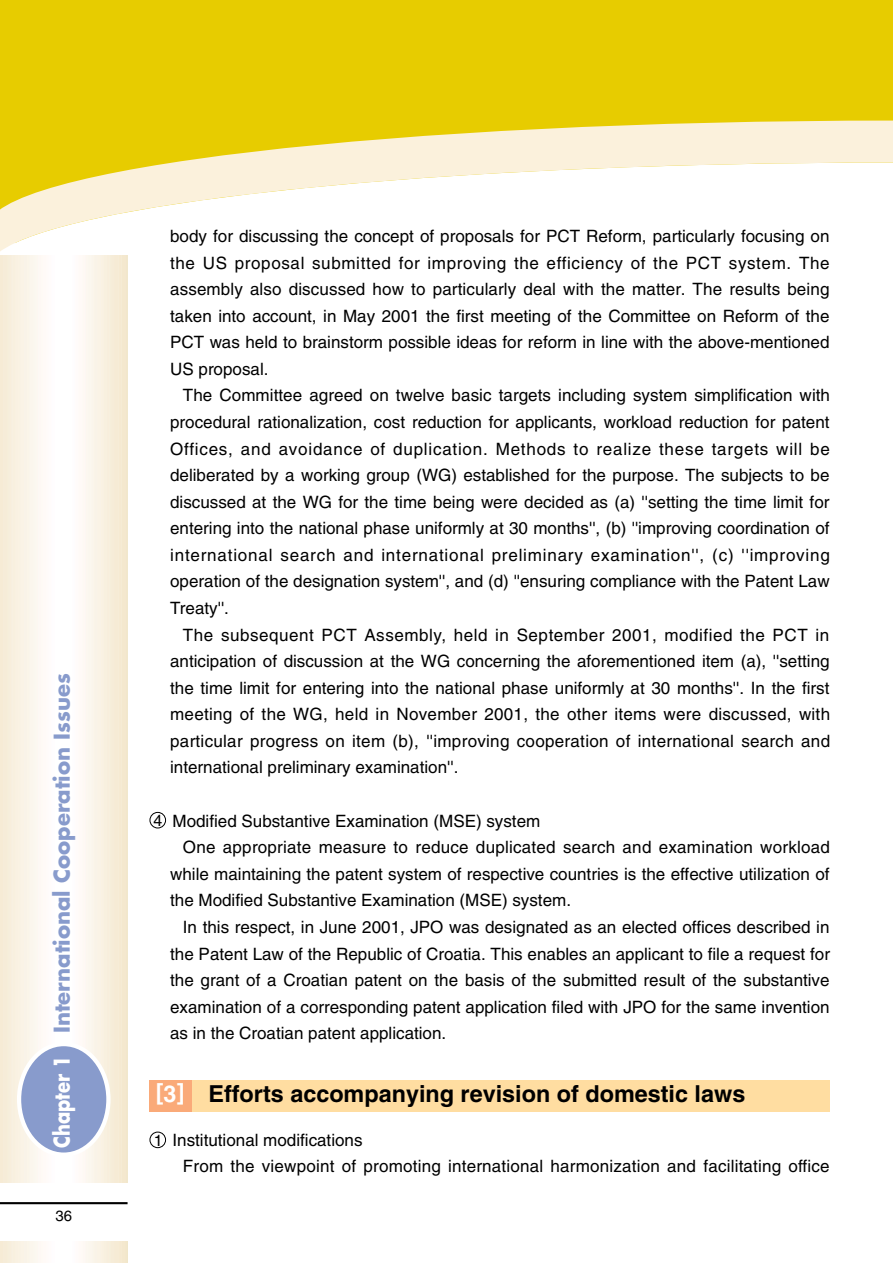
<style>
.page{position:relative;width:893px;height:1263px;background:#fff}
.page>*{position:absolute;margin:0;border:0;box-sizing:border-box;transform-origin:0 0}
.t1{font:700 23.4px "Helvetica";color:#000}
.t2{font:700 21.3px "Futura";color:#889bcc}
.t3{font:16.95px/26.5px "Helvetica";color:#000;text-align:justify}
.t4{font:15.9px "Helvetica";color:#000}
.t5{font:14.85px "Helvetica";color:#000}
.s1{color:#fff}
</style>
<div class="page">
<div style="left:0;top:0;width:892px;height:121px;background:#e7cc00"></div>
<svg style="left:0;top:121px;width:892px;height:130px"></svg>
<div style="left:0;top:255px;width:5px;height:927px;background:#f6ebd5"></div>
<div style="left:5px;top:255px;width:5px;height:927px;background:#f7eed9"></div>
<hr style="left:10px;top:255px;width:4px;height:927px;background:#f7eede">
<div style="left:14px;top:255px;width:5px;height:927px;background:#f9f1e2"></div>
<div style="left:19px;top:255px;width:5px;height:927px;background:#faf3e6"></div>
<div style="left:24px;top:255px;width:5px;height:927px;background:#f9f3e8"></div>
<div style="left:28px;top:255px;width:5px;height:927px;background:#fbf6ed"></div>
<div style="left:33px;top:255px;width:5px;height:927px;background:#fbf7ef"></div>
<div style="left:36px;top:255px;width:5px;height:927px;background:#fcf9f4"></div>
<div style="left:41px;top:255px;width:5px;height:927px;background:#fffaf7"></div>
<hr style="left:46px;top:255px;width:4px;height:927px;background:#fffbfa">
<div style="left:74px;top:255px;width:5px;height:927px;background:#fffcfb"></div>
<hr style="left:78px;top:255px;width:4px;height:927px;background:#fffaf7">
<hr style="left:82px;top:255px;width:4px;height:927px;background:#fff8f4">
<hr style="left:84px;top:255px;width:4px;height:927px;background:#fef7f0">
<hr style="left:88px;top:255px;width:4px;height:927px;background:#fcf7ee">
<div style="left:92px;top:255px;width:5px;height:927px;background:#fbf5e9"></div>
<hr style="left:97px;top:255px;width:4px;height:927px;background:#faf3e6">
<hr style="left:101px;top:255px;width:4px;height:927px;background:#f9f1e2">
<div style="left:105px;top:255px;width:5px;height:927px;background:#f7eede"></div>
<hr style="left:109px;top:255px;width:4px;height:927px;background:#f7eed9">
<hr style="left:113px;top:255px;width:4px;height:927px;background:#f6ebd5">
<div style="left:117px;top:255px;width:5px;height:927px;background:#f6ead2"></div>
<div style="left:121px;top:255px;width:5px;height:927px;background:#f4e8ce"></div>
<hr style="left:126px;top:255px;width:2px;height:927px;background:#f0e6ca">
<svg style="left:0;top:1242px;width:41px;height:21px"></svg>
<svg style="left:83px;top:1242px;width:45px;height:21px"></svg>
<hr style="left:0;top:1202px;width:128px;height:2px;background:#000">
<div style="left:17px;top:1042px;width:93px;height:115px;background:#fff;border-radius:50%"></div>
<div style="left:21px;top:1046px;width:85px;height:107px;background:#889bcc;border-radius:50%"></div>
<div style="left:191px;top:1080px;width:638px;height:32px;background:#ffdda1"></div>
<div style="left:149px;top:1080px;width:42px;height:32px;background:#faaa79"></div>
<div style="left:150px;top:812px;width:16px;height:16px;border:1px solid #000;border-radius:50%"></div>
<div style="left:150px;top:1132px;width:16px;height:16px;border:1px solid #000;border-radius:50%"></div>
<p class="t2" style="left:52px;top:1148px;width:476px;rotate:-90deg"><span class="s1">Chapter 1</span> International Cooperation Issues</p>
<p class="t5" style="left:56px;top:1210px;width:18px">36</p>
<p class="t4" style="left:154px;top:815px;width:10px">4</p>
<p class="t3" style="left:170px;top:224px;width:661px">body for discussing the concept of proposals for PCT Reform, particularly focusing on the US proposal submitted for improving the efficiency of the PCT system. The assembly also discussed how to particularly deal with the matter. The results being taken into account, in May 2001 the first meeting of the Committee on Reform of the PCT was held to brainstorm possible ideas for reform in line with the above-mentioned US proposal.</p>
<p class="t3" style="left:170px;top:384px;width:661px;text-indent:13px">The Committee agreed on twelve basic targets including system simplification with procedural rationalization, cost reduction for applicants, workload reduction for patent Offices, and avoidance of duplication. Methods to realize these targets will be deliberated by a working group (WG) established for the purpose. The subjects to be discussed at the WG for the time being were decided as (a) ''setting the time limit for entering into the national phase uniformly at 30 months'', (b) ''improving coordination of international search and international preliminary examination'', (c) ''improving operation of the designation system'', and (d) ''ensuring compliance with the Patent Law Treaty''.</p>
<p class="t3" style="left:170px;top:623px;width:661px;text-indent:13px">The subsequent PCT Assembly, held in September 2001, modified the PCT in anticipation of discussion at the WG concerning the aforementioned item (a), ''setting the time limit for entering into the national phase uniformly at 30 months''. In the first meeting of the WG, held in November 2001, the other items were discussed, with particular progress on item (b), ''improving cooperation of international search and international preliminary examination''.</p>
<p class="t3" style="left:172px;top:809px;width:369px">Modified Substantive Examination (MSE) system</p>
<p class="t3" style="left:183px;top:836px;width:648px">One appropriate measure to reduce duplicated search and examination workload</p>
<p class="t3" style="left:170px;top:862px;width:660px">while maintaining the patent system of respective countries is the effective utilization of</p>
<p class="t3" style="left:170px;top:889px;width:402px">the Modified Substantive Examination (MSE) system.</p>
<p class="t3" style="left:183px;top:915px;width:648px">In this respect, in June 2001, JPO was designated as an elected offices described in</p>
<p class="t3" style="left:170px;top:942px;width:661px">the Patent Law of the Republic of Croatia. This enables an applicant to file a request for</p>
<p class="t3" style="left:170px;top:968px;width:661px">the grant of a Croatian patent on the basis of the submitted result of the substantive</p>
<p class="t3" style="left:170px;top:995px;width:661px">examination of a corresponding patent application filed with JPO for the same invention</p>
<p class="t3" style="left:170px;top:1022px;width:277px">as in the Croatian patent application.</p>
<h1 class="t1" style="left:156px;top:1085px;width:591px"><span class="s1">[3]</span> Efforts accompanying revision of domestic laws</h1>
<p class="t4" style="left:154px;top:1135px;width:10px">1</p>
<p class="t3" style="left:183px;top:1128px;width:648px;text-indent:-10px">Institutional modifications<br>From the viewpoint of promoting international harmonization and facilitating office</p>
</div>
